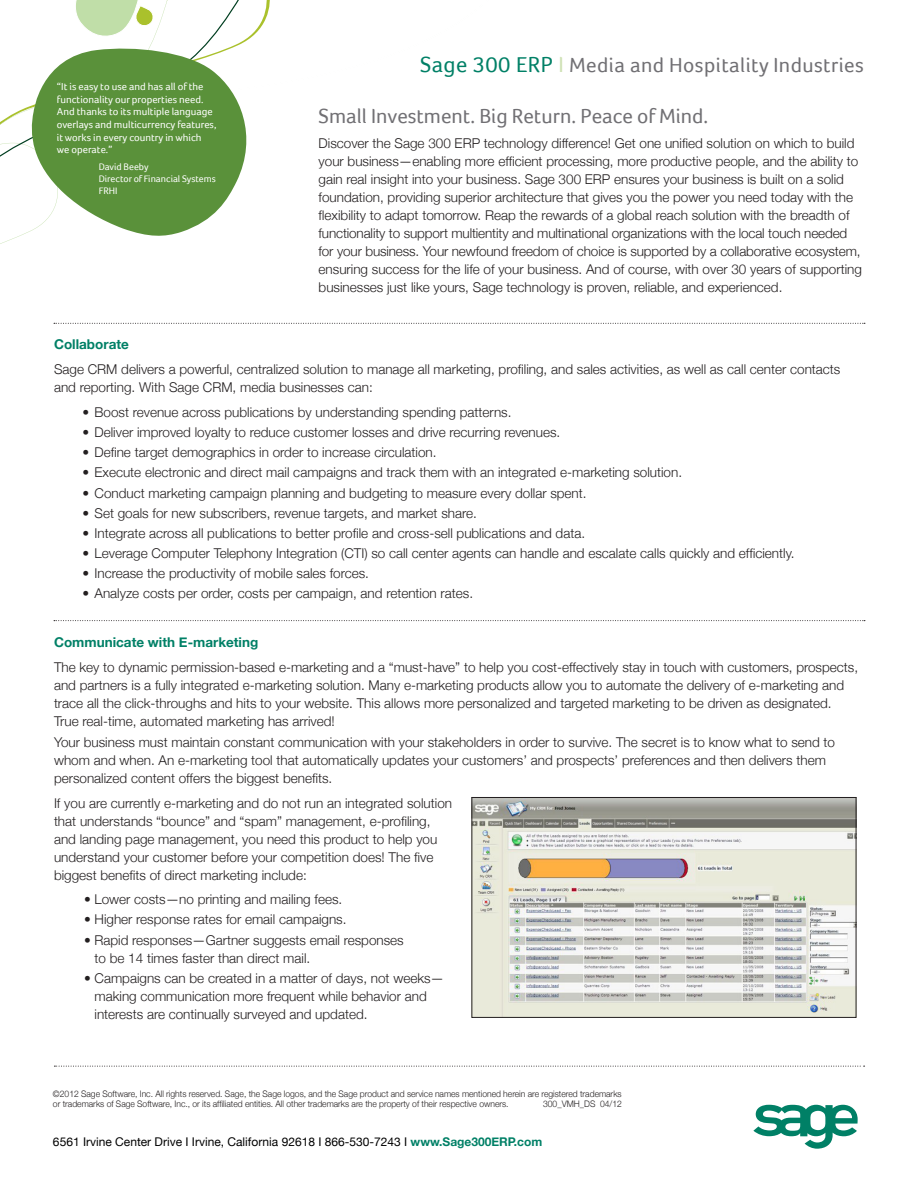
<style>
.page{position:relative;width:918px;height:1188px;background:#fff}
.page>*{position:absolute;margin:0;border:0;box-sizing:border-box;transform-origin:0 0}
.t1{font:21px "Foco";letter-spacing:.02em;color:#717074}
.t2{font:21px "Foco";color:#717074}
.B____Body{font:300 13.5px/18px "Helvetica Neue";color:#231f20}
.Body{font:300 13.5px/18px "Helvetica Neue";color:#231f20}
.B____Body-2{font:700 13.5px "Helvetica Neue";color:#008066}
.t3{font:12px "Helvetica Neue";color:#000}
.Body_Copy{font:10.5px/12.6px "Foco";color:#fff}
.Body_Copy-2{font:9.75px/12px "Foco";color:#fff}
.t4{font:300 9px/10.5px "Helvetica Neue";color:#231f20;scale:.95 1}
.s1{font-size:22.5px;color:#008066}
.s2{font-size:22.5px;color:#cfe1b5}
.s3{font-weight:700;color:#008066}
</style>
<div class="page">
<svg style="left:753px;top:1105px;width:105px;height:44px"></svg>
<svg style="left:0;top:0;width:270px;height:244px"></svg>
<svg style="left:29px;top:45px;width:229px;height:193px;fill:#5a913a"></svg>
<svg style="left:54px;top:1066px;width:811px;height:1px"></svg>
<svg style="left:54px;top:323px;width:811px;height:1px"></svg>
<svg style="left:54px;top:620px;width:811px;height:1px"></svg>
<img style="left:473px;top:799px;width:381px;height:217px">
<div style="left:471px;top:797px;width:385px;height:221px;border:1px solid #231f20"></div>
<p class="Body_Copy" style="left:57px;top:80px;width:161px">“It is easy to use and has all of the functionality our properties need.<br>And thanks to its multiple language overlays and multicurrency features, it works in every country in which we operate.”</p>
<p class="Body_Copy-2" style="left:99px;top:160px;width:119px">David Beeby<br>Director of Financial Systems<br>FRHI</p>
<p class="t1" style="left:420px;top:53px;width:445px"><span class="s1">Sage 300 ERP</span> <span class="s2">I</span> Media and Hospitality Industries</p>
<p class="t2" style="left:319px;top:104px;width:391px">Small Investment. Big Return. Peace of Mind.</p>
<p class="Body" style="left:319px;top:134px;width:545px">Discover the Sage 300 ERP technology difference! Get one unified solution on which to build your business—enabling more efficient processing, more productive people, and the ability to gain real insight into your business. Sage 300 ERP ensures your business is built on a solid foundation, providing superior architecture that gives you the power you need today with the flexibility to adapt tomorrow. Reap the rewards of a global reach solution with the breadth of functionality to support multientity and multinational organizations with the local touch needed for your business. Your newfound freedom of choice is supported by a collaborative ecosystem, ensuring success for the life of your business. And of course, with over 30 years of supporting businesses just like yours, Sage technology is proven, reliable, and experienced.</p>
<p class="B____Body-2" style="left:54px;top:336px;width:76px">Collaborate</p>
<p class="B____Body" style="left:54px;top:360px;width:788px">Sage CRM delivers a powerful, centralized solution to manage all marketing, profiling, and sales activities, as well as call center contacts and reporting. With Sage CRM, media businesses can:</p>
<p class="B____Body" style="left:82px;top:403px;width:431px">• Boost revenue across publications by understanding spending patterns.</p>
<p class="B____Body" style="left:82px;top:423px;width:479px">• Deliver improved loyalty to reduce customer losses and drive recurring revenues.</p>
<p class="B____Body" style="left:82px;top:443px;width:356px">• Define target demographics in order to increase circulation.</p>
<p class="B____Body" style="left:82px;top:463px;width:601px">• Execute electronic and direct mail campaigns and track them with an integrated e-marketing solution.</p>
<p class="B____Body" style="left:82px;top:483px;width:506px">• Conduct marketing campaign planning and budgeting to measure every dollar spent.</p>
<p class="B____Body" style="left:82px;top:504px;width:396px">• Set goals for new subscribers, revenue targets, and market share.</p>
<p class="B____Body" style="left:82px;top:524px;width:504px">• Integrate across all publications to better profile and cross-sell publications and data.</p>
<p class="B____Body" style="left:82px;top:544px;width:713px">• Leverage Computer Telephony Integration (CTI) so call center agents can handle and escalate calls quickly and efficiently.</p>
<p class="B____Body" style="left:82px;top:564px;width:288px">• Increase the productivity of mobile sales forces.</p>
<p class="B____Body" style="left:82px;top:584px;width:392px">• Analyze costs per order, costs per campaign, and retention rates.</p>
<p class="B____Body-2" style="left:54px;top:634px;width:206px">Communicate with E-marketing</p>
<p class="B____Body" style="left:54px;top:657px;width:806px">The key to dynamic permission-based e-marketing and a “must-have” to help you cost-effectively stay in touch with customers, prospects, and partners is a fully integrated e-marketing solution. Many e-marketing products allow you to automate the delivery of e-marketing and trace all the click-throughs and hits to your website. This allows more personalized and targeted marketing to be driven as designated.<br>True real-time, automated marketing has arrived!</p>
<p class="B____Body" style="left:54px;top:733px;width:783px">Your business must maintain constant communication with your stakeholders in order to survive. The secret is to know what to send to whom and when. An e-marketing tool that automatically updates your customers’ and prospects’ preferences and then delivers them personalized content offers the biggest benefits.</p>
<p class="B____Body" style="left:54px;top:793px;width:400px">If you are currently e-marketing and do not run an integrated solution that understands “bounce” and “spam” management, e-profiling, and landing page management, you need this product to help you understand your customer before your competition does! The five biggest benefits of direct marketing include:</p>
<p class="B____Body" style="left:84px;top:890px;width:260px">• Lower costs—no printing and mailing fees.</p>
<p class="B____Body" style="left:84px;top:910px;width:264px">• Higher response rates for email campaigns.</p>
<p class="B____Body" style="left:95px;top:930px;width:311px;text-indent:-11px">• Rapid responses—Gartner suggests email responses to be 14 times faster than direct mail.</p>
<p class="B____Body" style="left:95px;top:969px;width:351px;text-indent:-11px">• Campaigns can be created in a matter of days, not weeks— making communication more frequent while behavior and interests are continually surveyed and updated.</p>
<p class="t4" style="left:53px;top:1088px;width:600px">©2012 Sage Software, Inc. All rights reserved. Sage, the Sage logos, and the Sage product and service names mentioned herein are registered trademarks or trademarks of Sage Software, Inc., or its affiliated entities. All other trademarks are the property of their respective owners.</p>
<p class="t4" style="left:543px;top:1099px;width:84px">300_VMH_DS 04/12</p>
<p class="t3" style="left:53px;top:1134px;width:491px">6561 Irvine Center Drive I Irvine, California 92618 I 866-530-7243 I <span class="s3">www.Sage300ERP.com</span></p>
</div>
